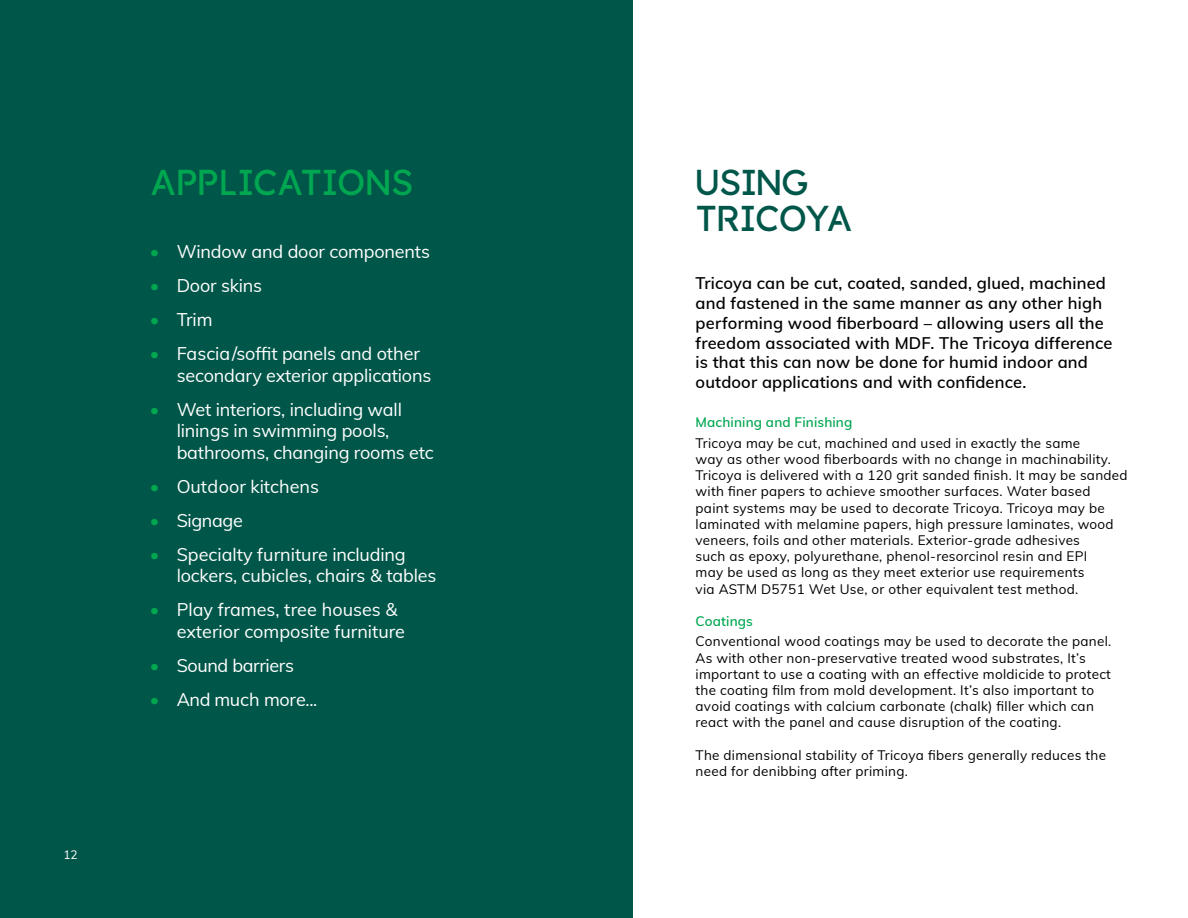
<style>
.page{position:relative;width:1188px;height:918px;background:#fff}
.page>*{position:absolute;margin:0;border:0;box-sizing:border-box;transform-origin:0 0}
.t1{font:36px "Accoya Display";color:#00a750}
.t2{font:36px/36px "Accoya Display";letter-spacing:-.01em;color:#005749}
.t3{font:18px/21.6px "Muli";letter-spacing:-.01em;color:#fff}
.t4{font:600 16.5px/19.8px "Muli";letter-spacing:.01em;color:#000}
.t5{font:13.5px/16.2px "Muli";letter-spacing:.02em;color:#000}
.t6{font:600 13.5px "Muli";letter-spacing:.01em;color:#00a750}
.t7{font:12px "Muli";color:#fff}
.s1{color:#00a750}
</style>
<div class="page">
<div style="left:0;top:0;width:633px;height:918px;background:#005749"></div>
<p class="t7" style="left:63px;top:846px;width:16px">12</p>
<p class="t1" style="left:150px;top:161px;width:265px">APPLICATIONS</p>
<p class="t3" style="left:150px;top:240px;width:282px"><span class="s1">•</span> Window and door components</p>
<p class="t3" style="left:150px;top:274px;width:114px"><span class="s1">•</span> Door skins</p>
<p class="t3" style="left:150px;top:308px;width:65px"><span class="s1">•</span> Trim</p>
<p class="t3" style="left:177px;top:342px;width:256px;text-indent:-27px"><span class="s1">•</span> Fascia/soffit panels and other secondary exterior applications</p>
<p class="t3" style="left:177px;top:398px;width:259px;text-indent:-27px"><span class="s1">•</span> Wet interiors, including wall linings in swimming pools, bathrooms, changing rooms etc</p>
<p class="t3" style="left:150px;top:475px;width:171px"><span class="s1">•</span> Outdoor kitchens</p>
<p class="t3" style="left:150px;top:509px;width:95px"><span class="s1">•</span> Signage</p>
<p class="t3" style="left:177px;top:543px;width:261px;text-indent:-27px"><span class="s1">•</span> Specialty furniture including lockers, cubicles, chairs &amp; tables</p>
<p class="t3" style="left:177px;top:598px;width:230px;text-indent:-27px"><span class="s1">•</span> Play frames, tree houses &amp; exterior composite furniture</p>
<p class="t3" style="left:150px;top:654px;width:146px"><span class="s1">•</span> Sound barriers</p>
<p class="t3" style="left:150px;top:687px;width:169px"><span class="s1">•</span> And much more...</p>
<p class="t2" style="left:696px;top:165px;width:159px">USING<br>TRICOYA</p>
<p class="t4" style="left:696px;top:273px;width:418px">Tricoya can be cut, coated, sanded, glued, machined and fastened in the same manner as any other high performing wood fiberboard – allowing users all the freedom associated with MDF. The Tricoya difference is that this can now be done for humid indoor and outdoor applications and with confidence.</p>
<p class="t6" style="left:696px;top:413px;width:158px">Machining and Finishing</p>
<p class="t5" style="left:696px;top:434px;width:433px">Tricoya may be cut, machined and used in exactly the same<br>way as other wood fiberboards with no change in machinability.<br>Tricoya is delivered with a 120 grit sanded finish. It may be sanded with finer papers to achieve smoother surfaces. Water based<br>paint systems may be used to decorate Tricoya. Tricoya may be laminated with melamine papers, high pressure laminates, wood veneers, foils and other materials. Exterior-grade adhesives<br>such as epoxy, polyurethane, phenol-resorcinol resin and EPI<br>may be used as long as they meet exterior use requirements<br>via ASTM D5751 Wet Use, or other equivalent test method.</p>
<p class="t6" style="left:696px;top:611px;width:59px">Coatings</p>
<p class="t5" style="left:696px;top:633px;width:417px">Conventional wood coatings may be used to decorate the panel.<br>As with other non-preservative treated wood substrates, It’s important to use a coating with an effective moldicide to protect the coating film from mold development. It’s also important to avoid coatings with calcium carbonate (chalk) filler which can react with the panel and cause disruption of the coating.</p>
<p class="t5" style="left:696px;top:746px;width:412px">The dimensional stability of Tricoya fibers generally reduces the need for denibbing after priming.</p>
</div>
